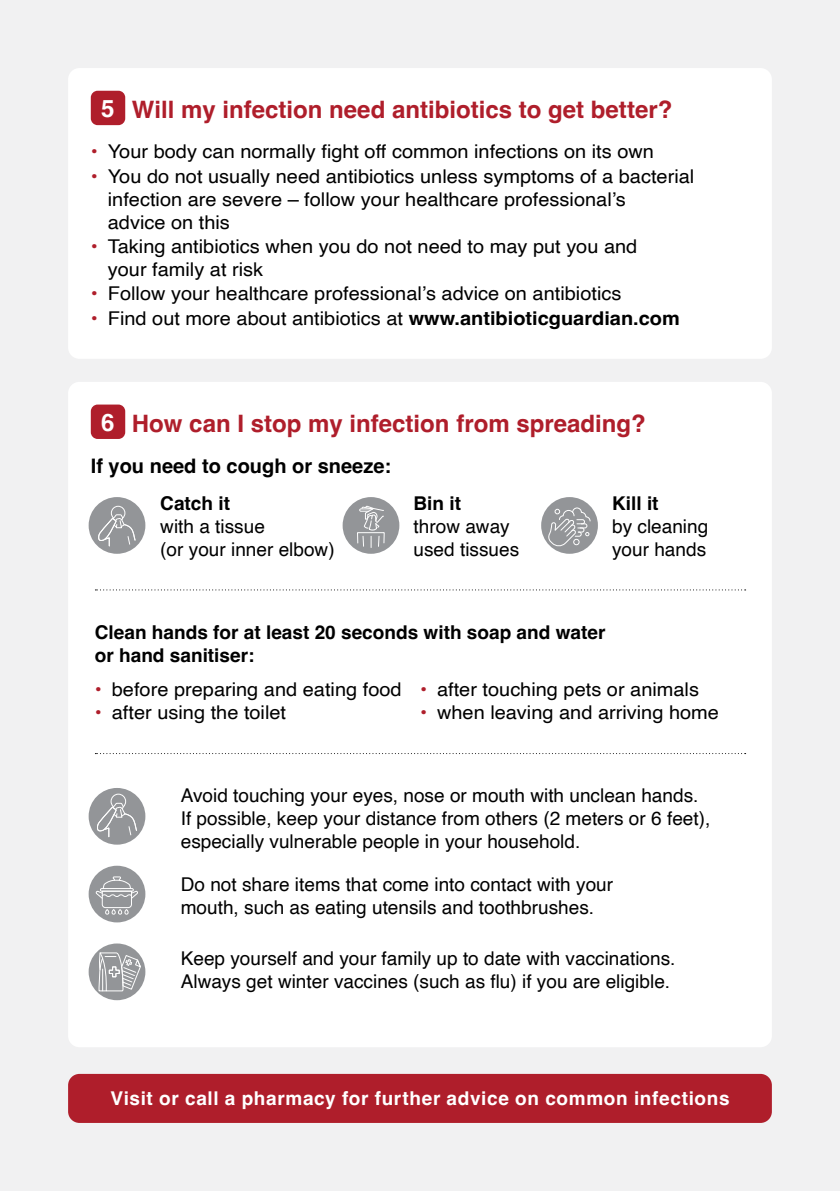
<style>
.page{position:relative;width:840px;height:1191px;background:#fff}
.page>*{position:absolute;margin:0;border:0;box-sizing:border-box;transform-origin:0 0}
.t1{font:700 24px "Helvetica";color:#af1e2b}
.t2{font:700 24px "Helvetica";color:#fff}
.t3{font:700 20px "Helvetica";color:#000}
.Body{font:19px/23px "Helvetica";color:#000;scale:1.05 1}
.Body-2{font:19px/23px "Helvetica";color:#000}
.Body-3{font:700 19px/23px "Helvetica";color:#000}
.t4{font:700 19px "Helvetica";letter-spacing:.035em;color:#fff}
.s1{color:#af1e2b}
.s2{font-weight:700}
</style>
<div class="page">
<div style="left:0;top:0;width:839px;height:1191px;background:#f1f1f2"></div>
<div style="left:68px;top:68px;width:703px;height:291px;background:#fff;border-radius:11px"></div>
<div style="left:91px;top:91px;width:34px;height:34px;background:#af1e2b;border-radius:7px"></div>
<div style="left:68px;top:1074px;width:703px;height:49px;background:#af1e2b;border-radius:11px"></div>
<div style="left:68px;top:382px;width:703px;height:665px;background:#fff;border-radius:11px"></div>
<div style="left:91px;top:404px;width:34px;height:35px;background:#af1e2b;border-radius:7px"></div>
<svg style="left:95px;top:589px;width:650px;height:1px"></svg>
<svg style="left:95px;top:753px;width:650px;height:1px"></svg>
<div style="left:89px;top:497px;width:56px;height:57px;background:#939598;border-radius:50%"></div>
<svg style="left:97px;top:505px;width:39px;height:42px"></svg>
<div style="left:89px;top:788px;width:56px;height:56px;background:#939598;border-radius:50%"></div>
<svg style="left:96px;top:793px;width:41px;height:44px"></svg>
<div style="left:89px;top:865px;width:56px;height:57px;background:#939598;border-radius:50%"></div>
<svg style="left:95px;top:876px;width:43px;height:45px"></svg>
<div style="left:89px;top:943px;width:56px;height:57px;background:#939598;border-radius:50%"></div>
<svg style="left:98px;top:952px;width:43px;height:39px"></svg>
<div style="left:342px;top:497px;width:57px;height:57px;background:#939598;border-radius:50%"></div>
<div style="left:357px;top:532px;width:27px;height:11px;border:1px solid #fff"></div>
<svg style="left:358px;top:506px;width:26px;height:41px"></svg>
<div style="left:541px;top:497px;width:56px;height:57px;background:#939598;border-radius:50%"></div>
<svg style="left:547px;top:507px;width:43px;height:41px"></svg>
<h2 class="t2" style="left:101px;top:94px;width:15px">5</h2>
<h2 class="t1" style="left:132px;top:95px;width:541px">Will my infection need antibiotics to get better?</h2>
<p class="Body" style="left:91px;top:140px;width:537px"><span class="s1">•</span> Your body can normally fight off common infections on its own</p>
<p class="Body" style="left:108px;top:165px;width:559px;text-indent:-17px"><span class="s1">•</span> You do not usually need antibiotics unless symptoms of a bacterial infection are severe – follow your healthcare professional’s<br>advice on this</p>
<p class="Body" style="left:108px;top:235px;width:505px;text-indent:-17px"><span class="s1">•</span> Taking antibiotics when you do not need to may put you and your family at risk</p>
<p class="Body" style="left:91px;top:283px;width:506px"><span class="s1">•</span> Follow your healthcare professional’s advice on antibiotics</p>
<p class="Body" style="left:91px;top:307px;width:562px"><span class="s1">•</span> Find out more about antibiotics at <span class="s2">www.antibioticguardian.com</span></p>
<h2 class="t2" style="left:101px;top:408px;width:15px">6</h2>
<h2 class="t1" style="left:132px;top:409px;width:515px">How can I stop my infection from spreading?</h2>
<h3 class="t3" style="left:91px;top:453px;width:302px">If you need to cough or sneeze:</h3>
<p class="Body-3" style="left:160px;top:493px;width:71px">Catch it</p>
<p class="Body-2" style="left:160px;top:515px;width:176px">with a tissue<br>(or your inner elbow)</p>
<p class="Body-3" style="left:413px;top:493px;width:49px">Bin it</p>
<p class="Body-2" style="left:413px;top:515px;width:107px">throw away used tissues</p>
<p class="Body-3" style="left:611px;top:493px;width:48px">Kill it</p>
<p class="Body-2" style="left:611px;top:515px;width:98px">by cleaning your hands</p>
<p class="Body-3" style="left:95px;top:622px;width:511px">Clean hands for at least 20 seconds with soap and water or hand sanitiser:</p>
<p class="Body" style="left:95px;top:678px;width:293px"><span class="s1">•</span> before preparing and eating food</p>
<p class="Body" style="left:95px;top:701px;width:184px"><span class="s1">•</span> after using the toilet</p>
<p class="Body" style="left:420px;top:678px;width:267px"><span class="s1">•</span> after touching pets or animals</p>
<p class="Body" style="left:420px;top:701px;width:286px"><span class="s1">•</span> when leaving and arriving home</p>
<p class="Body-2" style="left:181px;top:784px;width:531px">Avoid touching your eyes, nose or mouth with unclean hands.<br>If possible, keep your distance from others (2 meters or 6 feet), especially vulnerable people in your household.</p>
<p class="Body-2" style="left:181px;top:873px;width:433px">Do not share items that come into contact with your mouth, such as eating utensils and toothbrushes.</p>
<p class="Body-2" style="left:181px;top:947px;width:496px">Keep yourself and your family up to date with vaccinations.<br>Always get winter vaccines (such as flu) if you are eligible.</p>
<h3 class="t4" style="left:110px;top:1086px;width:620px">Visit or call a pharmacy for further advice on common infections</h3>
</div>
